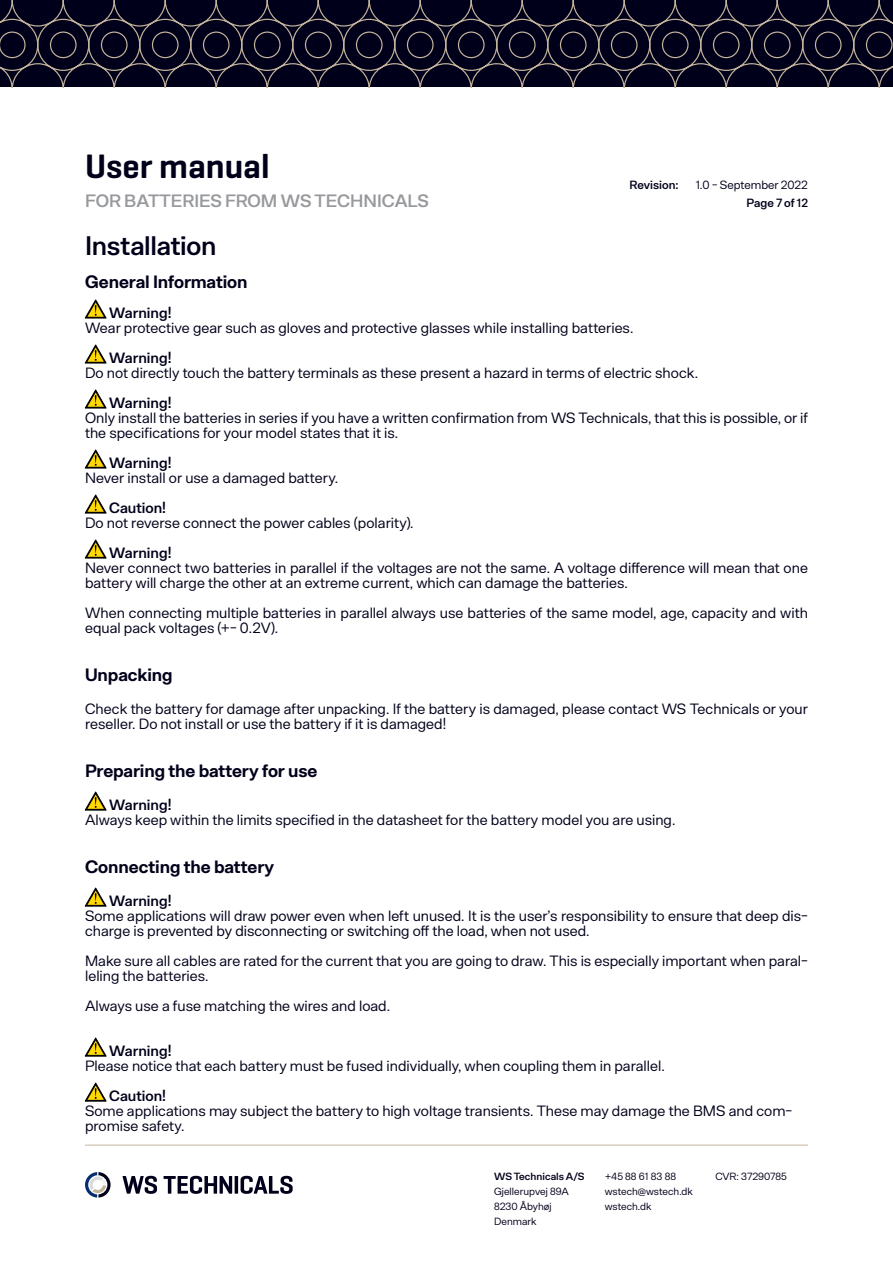
<style>
.page{position:relative;width:893px;height:1263px;background:#fff}
.page>*{position:absolute;margin:0;border:0;box-sizing:border-box;transform-origin:0 0}
.t1{font:600 34.5px "Geogrotesque";color:#00001a}
.Manual_Header_1{font:600 27px "Arbeit";letter-spacing:-.01em;color:#00001a}
.Manual_Subtitle{font:700 18px "Arbeit";letter-spacing:-.005em;color:#00001a}
.t2{font:600 18px "Arbeit";color:#97999c}
.Manual_maintext_1{font:15px/15px "Arbeit";color:#00001a}
.Manual_Caution{font:600 15px "Arbeit";color:#00001a}
.t3{font:600 12px "Arbeit";color:#00001a}
.t4{font:12px "Arbeit";color:#00001a}
.t5{font:10.5px/15px "Arbeit";color:#00001a}
.t6{font:600 10.5px "Arbeit";color:#00001a}
</style>
<div class="page">
<svg style="left:0;top:0;width:893px;height:87px;background:#131227"></svg>
<hr style="left:85px;top:1145px;width:723px;height:1px;background:#c3b49b">
<svg style="left:123px;top:1176px;width:34px;height:18px"></svg>
<svg style="left:164px;top:1176px;width:68px;height:18px"></svg>
<hr style="left:235px;top:1176px;width:3px;height:18px;background:#00001a">
<svg style="left:241px;top:1176px;width:52px;height:18px"></svg>
<svg style="left:85px;top:1172px;width:26px;height:25px"></svg>
<svg style="left:85px;top:300px;width:21px;height:18px"></svg>
<svg style="left:85px;top:345px;width:21px;height:18px"></svg>
<svg style="left:85px;top:390px;width:21px;height:18px"></svg>
<svg style="left:85px;top:450px;width:21px;height:18px"></svg>
<svg style="left:85px;top:495px;width:21px;height:18px"></svg>
<svg style="left:85px;top:540px;width:21px;height:18px"></svg>
<svg style="left:85px;top:792px;width:21px;height:18px"></svg>
<svg style="left:85px;top:888px;width:21px;height:18px"></svg>
<svg style="left:85px;top:1038px;width:21px;height:18px"></svg>
<svg style="left:85px;top:1083px;width:21px;height:18px"></svg>
<h1 class="t1" style="left:85px;top:145px;width:186px">User manual</h1>
<p class="t2" style="left:85px;top:190px;width:345px">FOR BATTERIES FROM WS TECHNICALS</p>
<p class="Manual_Header_1" style="left:85px;top:230px;width:133px">Installation</p>
<p class="Manual_Subtitle" style="left:85px;top:271px;width:164px">General Information</p>
<p class="Manual_Caution" style="left:109px;top:304px;width:64px">Warning!</p>
<p class="Manual_maintext_1" style="left:85px;top:321px;width:550px">Wear protective gear such as gloves and protective glasses while installing batteries.</p>
<p class="Manual_Caution" style="left:109px;top:349px;width:64px">Warning!</p>
<p class="Manual_maintext_1" style="left:85px;top:366px;width:615px">Do not directly touch the battery terminals as these present a hazard in terms of electric shock.</p>
<p class="Manual_Caution" style="left:109px;top:394px;width:64px">Warning!</p>
<p class="Manual_maintext_1" style="left:85px;top:411px;width:724px">Only install the batteries in series if you have a written confirmation from WS Technicals, that this is possible, or if the specifications for your model states that it is.</p>
<p class="Manual_Caution" style="left:109px;top:454px;width:64px">Warning!</p>
<p class="Manual_maintext_1" style="left:85px;top:471px;width:255px">Never install or use a damaged battery.</p>
<p class="Manual_Caution" style="left:109px;top:499px;width:58px">Caution!</p>
<p class="Manual_maintext_1" style="left:85px;top:516px;width:330px">Do not reverse connect the power cables (polarity).</p>
<p class="Manual_Caution" style="left:109px;top:544px;width:64px">Warning!</p>
<p class="Manual_maintext_1" style="left:85px;top:561px;width:724px">Never connect two batteries in parallel if the voltages are not the same. A voltage difference will mean that one battery will charge the other at an extreme current, which can damage the batteries.</p>
<p class="Manual_maintext_1" style="left:85px;top:606px;width:724px">When connecting multiple batteries in parallel always use batteries of the same model, age, capacity and with equal pack voltages (+- 0.2V).</p>
<p class="Manual_Subtitle" style="left:85px;top:664px;width:89px">Unpacking</p>
<p class="Manual_maintext_1" style="left:85px;top:702px;width:724px">Check the battery for damage after unpacking. If the battery is damaged, please contact WS Technicals or your reseller. Do not install or use the battery if it is damaged!</p>
<p class="Manual_Subtitle" style="left:85px;top:760px;width:234px">Preparing the battery for use</p>
<p class="Manual_Caution" style="left:109px;top:796px;width:64px">Warning!</p>
<p class="Manual_maintext_1" style="left:85px;top:813px;width:592px">Always keep within the limits specified in the datasheet for the battery model you are using.</p>
<p class="Manual_Subtitle" style="left:85px;top:856px;width:191px">Connecting the battery</p>
<p class="Manual_Caution" style="left:109px;top:892px;width:64px">Warning!</p>
<p class="Manual_maintext_1" style="left:85px;top:909px;width:724px">Some applications will draw power even when left unused. It is the user’s responsibility to ensure that deep dis&shy;charge is prevented by disconnecting or switching off the load, when not used.</p>
<p class="Manual_maintext_1" style="left:85px;top:954px;width:724px">Make sure all cables are rated for the current that you are going to draw. This is especially important when paral&shy;leling the batteries.</p>
<p class="Manual_maintext_1" style="left:85px;top:999px;width:307px">Always use a fuse matching the wires and load.</p>
<p class="Manual_Caution" style="left:109px;top:1042px;width:64px">Warning!</p>
<p class="Manual_maintext_1" style="left:85px;top:1059px;width:581px">Please notice that each battery must be fused individually, when coupling them in parallel.</p>
<p class="Manual_Caution" style="left:109px;top:1087px;width:58px">Caution!</p>
<p class="Manual_maintext_1" style="left:85px;top:1104px;width:709px">Some applications may subject the battery to high voltage transients. These may damage the BMS and com&shy;promise safety.</p>
<p class="t3" style="left:629px;top:178px;width:51px">Revision:</p>
<p class="t4" style="left:696px;top:178px;width:114px">1.0 - September 2022</p>
<p class="t3" style="left:747px;top:196px;width:63px">Page 7 of 12</p>
<p class="t6" style="left:494px;top:1170px;width:92px">WS Technicals A/S</p>
<p class="t5" style="left:494px;top:1184px;width:76px">Gjellerupvej 89A<br>8230 Åbyhøj<br>Denmark</p>
<p class="t5" style="left:605px;top:1169px;width:90px">+45 88 61 83 88 wstech@wstech.dk wstech.dk</p>
<p class="t5" style="left:715px;top:1169px;width:73px">CVR: 37290785</p>
</div>
